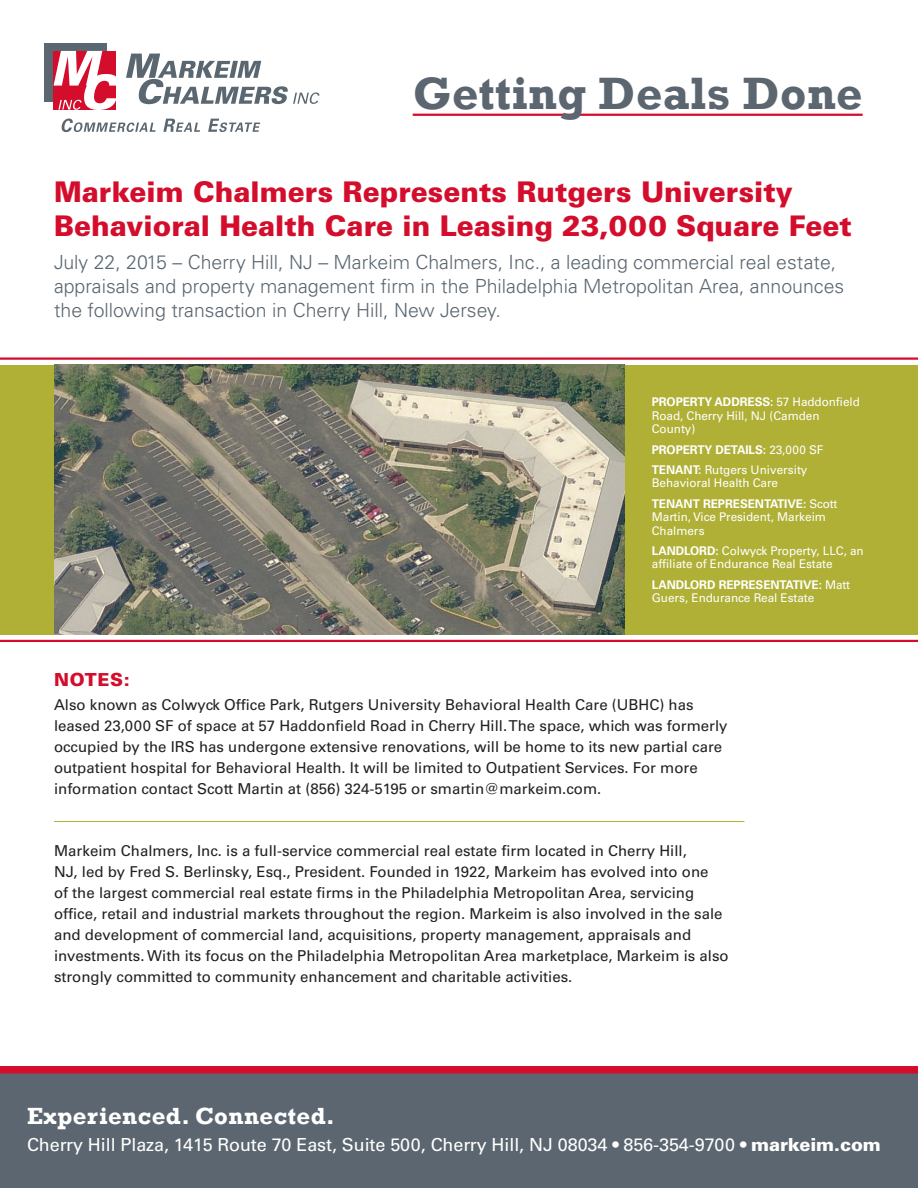
<style>
.page{position:relative;width:918px;height:1188px;background:#fff}
.page>*{position:absolute;margin:0;border:0;box-sizing:border-box;transform-origin:0 0}
.t1{font:700 46.5px "Rockwell";letter-spacing:.01em;color:#5c6670}
.black_header{font:900 28.5px/34.2px "Univers";color:#d30d2b}
.t2{font:700 24px "Rockwell";letter-spacing:.02em;color:#fff}
.body{font:300 19.5px/24px "Univers";color:#5a6670}
.t3{font:18px "Univers";letter-spacing:-.005em;color:#fff}
.head{font:900 18px "Univers";letter-spacing:.04em;color:#d30d2b}
.body-2{font:15px/21px "Univers";color:#231f20}
.description{font:12px/13.5px "Univers";letter-spacing:-.005em;color:#fff}
.description-2{font:700 12px "Univers";letter-spacing:-.005em;color:#fff}
.s1{font-weight:700}
.s2{font-weight:400}
.s3{font-weight:900}
</style>
<div class="page">
<div style="left:0;top:365px;width:918px;height:270px;background:#afb035"></div>
<div style="left:0;top:1074px;width:918px;height:114px;background:#5c6670"></div>
<hr style="left:54px;top:821px;width:690px;height:1px;background:#afb035">
<hr style="left:413px;top:114px;width:450px;height:2px;background:#d30d2b">
<img style="left:54px;top:365px;width:571px;height:270px">
<svg style="left:126px;top:54px;width:193px;height:50px"></svg>
<svg style="left:61px;top:119px;width:199px;height:13px"></svg>
<div style="left:44px;top:43px;width:62px;height:58px;background:#5a6670"></div>
<svg style="left:54px;top:51px;width:62px;height:59px;background:#e77d8d"></svg>
<hr style="left:0;top:357px;width:918px;height:3px;background:#d30d2b">
<hr style="left:0;top:640px;width:918px;height:2px;background:#d30d2b">
<div style="left:0;top:1066px;width:918px;height:8px;background:#d30d2b"></div>
<p class="t1" style="left:413px;top:65px;width:451px">Getting Deals Done</p>
<p class="black_header" style="left:54px;top:174px;width:800px">Markeim Chalmers Represents Rutgers University<br>Behavioral Health Care in Leasing 23,000 Square Feet</p>
<p class="body" style="left:54px;top:250px;width:792px">July 22, 2015 – Cherry Hill, NJ – Markeim Chalmers, Inc., a leading commercial real estate, appraisals and property management firm in the Philadelphia Metropolitan Area, announces the following transaction in Cherry Hill, New Jersey.</p>
<p class="description" style="left:652px;top:395px;width:210px"><span class="s1">PROPERTY ADDRESS:</span> 57 Haddonfield<br>Road, Cherry Hill, NJ (Camden<br>County)</p>
<p class="description-2" style="left:652px;top:442px;width:173px">PROPERTY DETAILS: <span class="s2">23,000 SF</span></p>
<p class="description" style="left:652px;top:463px;width:157px"><span class="s1">TENANT:</span> Rutgers University<br>Behavioral Health Care</p>
<p class="description" style="left:652px;top:497px;width:187px"><span class="s1">TENANT REPRESENTATIVE:</span> Scott<br>Martin, Vice President, Markeim<br>Chalmers</p>
<p class="description" style="left:652px;top:544px;width:213px"><span class="s1">LANDLORD:</span> Colwyck Property, LLC, an affiliate of Endurance Real Estate</p>
<p class="description" style="left:652px;top:578px;width:200px"><span class="s1">LANDLORD REPRESENTATIVE:</span> Matt<br>Guers, Endurance Real Estate</p>
<p class="head" style="left:54px;top:668px;width:77px">NOTES:</p>
<p class="body-2" style="left:54px;top:694px;width:675px">Also known as Colwyck Office Park, Rutgers University Behavioral Health Care (UBHC) has leased 23,000 SF of space at 57 Haddonfield Road in Cherry Hill. The space, which was formerly occupied by the IRS has undergone extensive renovations, will be home to its new partial care outpatient hospital for Behavioral Health. It will be limited to Outpatient Services. For more information contact Scott Martin at (856) 324-5195 or smartin@markeim.com.</p>
<p class="body-2" style="left:54px;top:840px;width:676px">Markeim Chalmers, Inc. is a full-service commercial real estate firm located in Cherry Hill,<br>NJ, led by Fred S. Berlinsky, Esq., President. Founded in 1922, Markeim has evolved into one<br>of the largest commercial real estate firms in the Philadelphia Metropolitan Area, servicing office, retail and industrial markets throughout the region. Markeim is also involved in the sale and development of commercial land, acquisitions, property management, appraisals and investments. With its focus on the Philadelphia Metropolitan Area marketplace, Markeim is also strongly committed to community enhancement and charitable activities.</p>
<p class="t2" style="left:27px;top:1101px;width:309px">Experienced. Connected.</p>
<p class="t3" style="left:27px;top:1134px;width:855px">Cherry Hill Plaza, 1415 Route 70 East, Suite 500, Cherry Hill, NJ 08034 • 856-354-9700 • <span class="s3">markeim.com</span></p>
</div>
